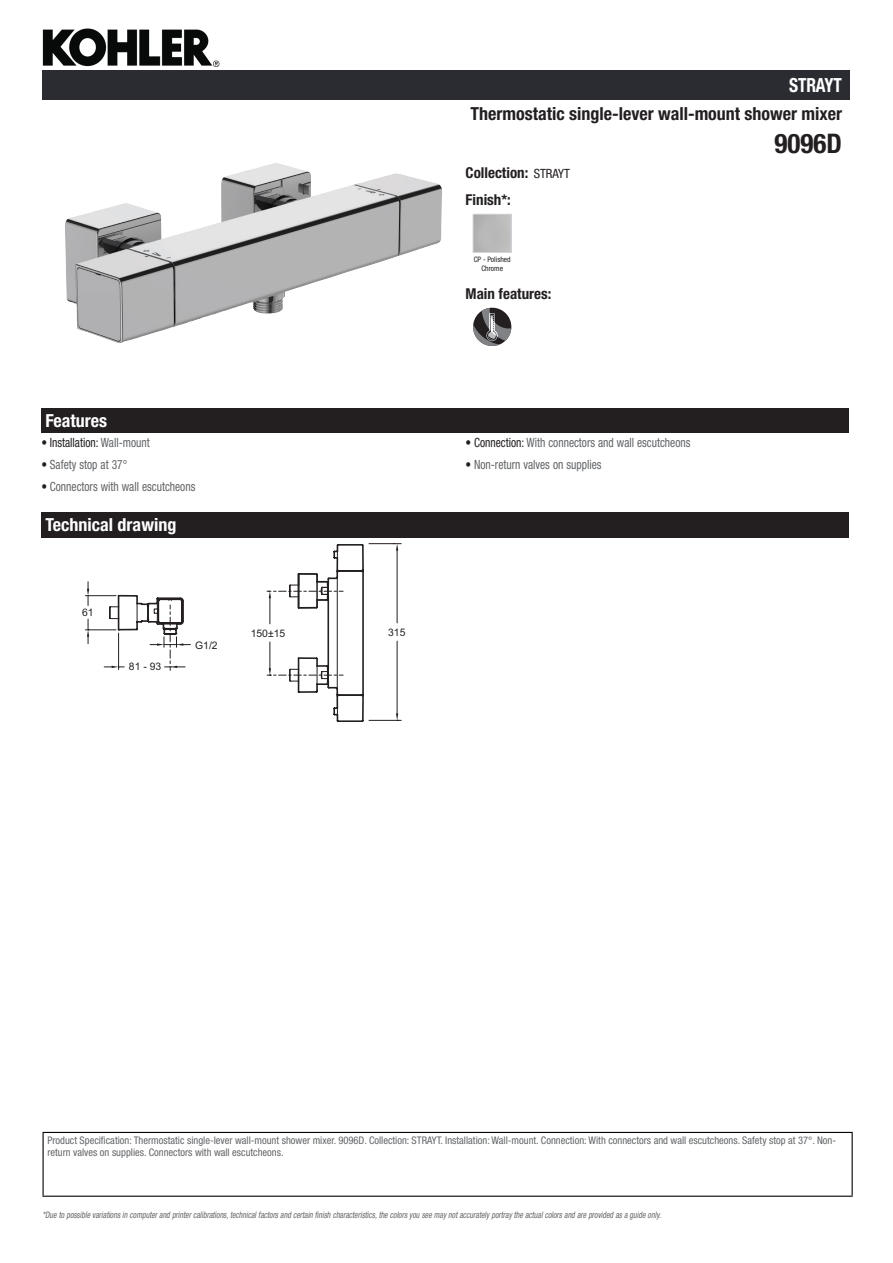
<style>
.page{position:relative;width:893px;height:1263px;background:#fff}
.page>*{position:absolute;margin:0;border:0;box-sizing:border-box;transform-origin:0 0}
.t1{font:700 condensed 27px "Helvetica Neue LT Std";color:#231f20}
.t2{font:700 condensed 19.5px "Helvetica Neue LT Std";letter-spacing:-.01em;color:#fff;scale:.9 1}
.t3{font:700 condensed 18px "Helvetica Neue LT Std";color:#231f20}
.t4{font:700 condensed 18px "Helvetica Neue LT Std";color:#fff}
.t5{font:700 condensed 15px/27.8px "Helvetica Neue LT Std";color:#231f20}
.t6{font:condensed 12.75px "Helvetica Neue LT Std";color:#626568;scale:.9 1}
.t7{font:condensed 12.75px "Helvetica Neue LT Std";color:#231f20;scale:.9 1}
.t8{font:condensed 10.5px/12px "Helvetica Neue LT Std";color:#626568}
.t9{font:10.35px "Arial";color:#231f20}
.t10{font:italic condensed 9px "Helvetica Neue LT Std";color:#626568;scale:.87 1}
.t11{font:condensed 7.5px/9px "Helvetica Neue LT Std";color:#231f20;text-align:center}
.s1{font-weight:400;font-size:12.75px}
.s2{color:#626568}
.s3{color:#231f20}
</style>
<div class="page">
<img style="left:42px;top:28px;width:188px;height:53px">
<img style="left:65px;top:164px;width:377px;height:179px">
<div style="left:473px;top:214px;width:39px;height:39px;border:1px solid #d3d4da"></div>
<svg style="left:473px;top:308px;width:38px;height:38px"></svg>
<div style="left:41px;top:408px;width:808px;height:25px;background:#231f20"></div>
<div style="left:41px;top:512px;width:808px;height:25px;background:#231f20"></div>
<hr style="left:397px;top:551px;width:1px;height:72px;background:#231f20">
<hr style="left:397px;top:641px;width:1px;height:72px;background:#231f20">
<svg style="left:393px;top:544px;width:5px;height:7px"></svg>
<svg style="left:396px;top:713px;width:2px;height:7px"></svg>
<hr style="left:369px;top:720px;width:32px;height:1px;background:#231f20">
<hr style="left:369px;top:543px;width:32px;height:1px;background:#231f20">
<hr style="left:85px;top:595px;width:31px;height:1px;background:#231f20">
<hr style="left:85px;top:629px;width:31px;height:1px;background:#231f20">
<svg style="left:87px;top:582px;width:2px;height:23px"></svg>
<svg style="left:87px;top:619px;width:2px;height:25px"></svg>
<svg style="left:104px;top:544px;width:260px;height:178px"></svg>
<div style="left:43px;top:71px;width:807px;height:29px;background:#2a2c32"></div>
<hr style="left:43px;top:1132px;width:810px;height:1px;background:#040503">
<hr style="left:43px;top:1133px;width:1px;height:62px;background:#040503">
<hr style="left:852px;top:1133px;width:1px;height:62px;background:#040503">
<hr style="left:43px;top:1195px;width:810px;height:2px;background:#040503">
<h2 class="t2" style="left:789px;top:74px;width:60px">STRAYT</h2>
<h3 class="t3" style="left:471px;top:103px;width:373px">Thermostatic single-lever wall-mount shower mixer</h3>
<h3 class="t5" style="left:466px;top:158px;width:106px">Collection: <span class="s1">STRAYT<br></span>Finish*:</h3>
<p class="t11" style="left:474px;top:255px;width:38px">CP - Polished<br>Chrome</p>
<h3 class="t5" style="left:466px;top:280px;width:87px">Main features:</h3>
<h3 class="t4" style="left:46px;top:410px;width:63px">Features</h3>
<p class="t7" style="left:41px;top:435px;width:122px">• Installation: <span class="s2">Wall-mount</span></p>
<p class="t6" style="left:466px;top:435px;width:251px"><span class="s3">• Connection:</span> With connectors and wall escutcheons</p>
<p class="t6" style="left:41px;top:457px;width:97px"><span class="s3">•</span> Safety stop at 37°</p>
<p class="t6" style="left:466px;top:457px;width:152px"><span class="s3">•</span> Non-return valves on supplies</p>
<p class="t6" style="left:41px;top:479px;width:173px"><span class="s3">•</span> Connectors with wall escutcheons</p>
<h3 class="t4" style="left:46px;top:514px;width:132px">Technical drawing</h3>
<p class="t9" style="left:82px;top:606px;width:13px">61</p>
<p class="t9" style="left:129px;top:660px;width:34px">81 - 93</p>
<p class="t9" style="left:195px;top:638px;width:24px">G1/2</p>
<p class="t9" style="left:251px;top:627px;width:36px">150±15</p>
<p class="t9" style="left:388px;top:625px;width:19px">315</p>
<h1 class="t1" style="left:775px;top:127px;width:69px">9096D</h1>
<p class="t8" style="left:47px;top:1134px;width:790px">Product Specification: Thermostatic single-lever wall-mount shower mixer. 9096D. Collection: STRAYT. Installation: Wall-mount. Connection: With connectors and wall escutcheons. Safety stop at 37°. Non&shy;return valves on supplies. Connectors with wall escutcheons.</p>
<p class="t10" style="left:43px;top:1210px;width:714px">*Due to possible variationsin computerand printercalibrations,technicalfactorsand certain finish characteristics,the colorsyou see maynotaccuratelyportraythe actualcolorsand are provided asa guide only.</p>
</div>
